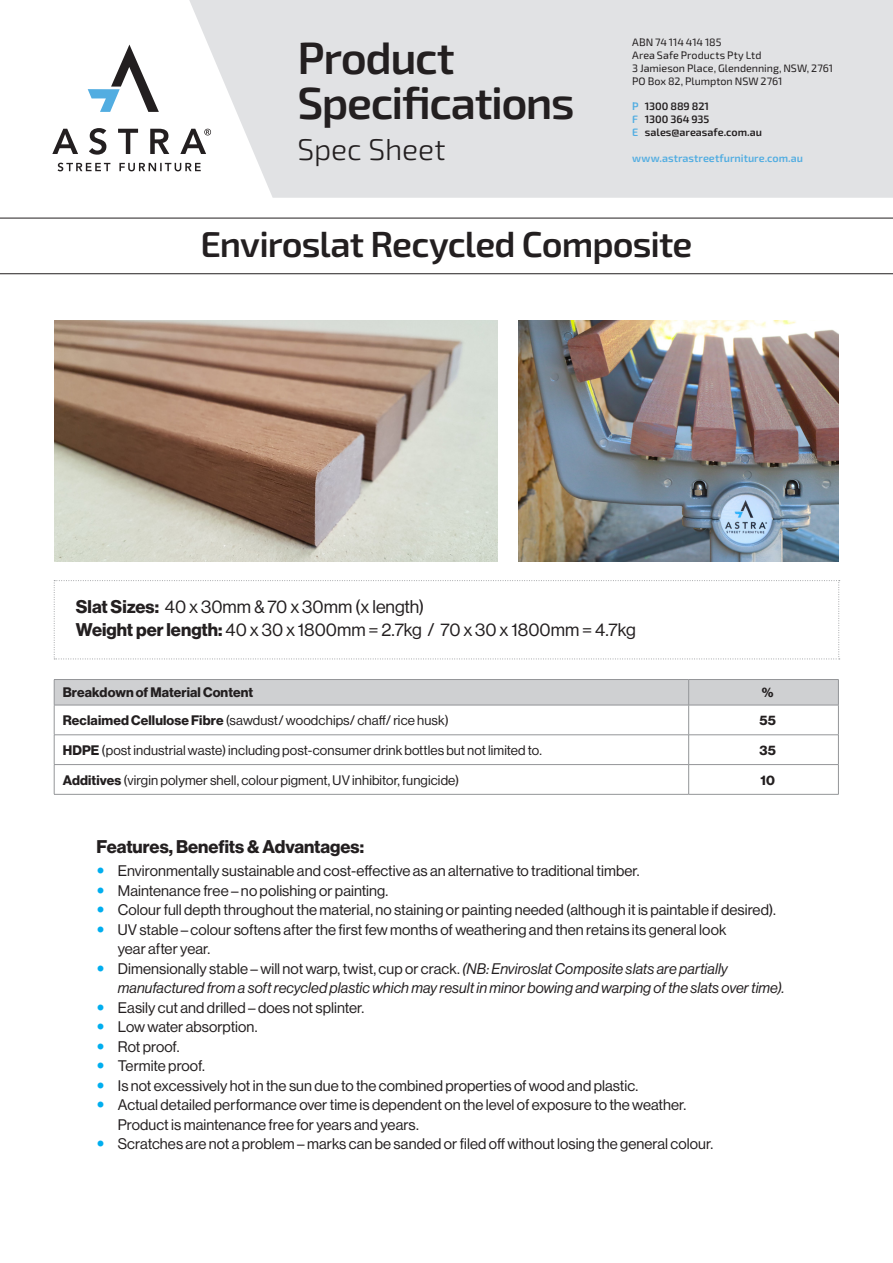
<style>
.page{position:relative;width:893px;height:1263px;background:#fff}
.page>*{position:absolute;margin:0;border:0;box-sizing:border-box;transform-origin:0 0}
.t1{font:600 45px/45px "Exo 2";letter-spacing:-.03em;color:#231f20}
._01_Product_Header{font:600 36px "Exo 2";letter-spacing:-.025em;color:#231f20}
.t2{font:300 30px "Exo 2";letter-spacing:-.005em;color:#231f20}
._04_BodyText{font:18px "N Haas Grotesk DS Pro 55 Rg";color:#231f20}
._02_Subheader{font:18px "N Haas Grotesk DS Pro 75 Bd";color:#231f20}
.t3{font:15px/19.5px "N Haas Grotesk DS Pro 55 Rg";letter-spacing:.005em;color:#231f20}
.t4{font:15px/19.5px "N Haas Grotesk DS Pro 56 It";letter-spacing:.005em;color:#231f20}
._04_BodyText-2{font:13.5px "N Haas Grotesk DS Pro 55 Rg";letter-spacing:.01em;color:#231f20}
._04_BodyText-3{font:13.5px "N Haas Grotesk DS Pro 75 Bd";letter-spacing:.01em;color:#231f20}
.t5{font:10.8px/12.9px "Exo 2";color:#231f20}
.t6{font:600 10.8px "Exo 2";color:#231f20}
.t7{font:600 10.8px "Exo 2";letter-spacing:.005em;color:#52ade1}
.s1{color:#52ade1}
.s2{font-family:"N Haas Grotesk DS Pro 75 Bd"}
.s3{font-family:"N Haas Grotesk DS Pro 55 Rg"}
</style>
<div class="page">
<div style="left:189px;top:0;width:704px;height:198px;background:#e1e2e4"></div>
<svg style="left:88px;top:45px;width:71px;height:67px"></svg>
<svg style="left:52px;top:128px;width:159px;height:27px"></svg>
<svg style="left:58px;top:163px;width:143px;height:8px"></svg>
<hr style="left:0;top:218px;width:893px;height:1px;background:#231f20">
<hr style="left:0;top:273px;width:893px;height:1px;background:#231f20">
<img style="left:54px;top:320px;width:444px;height:241px">
<img style="left:519px;top:320px;width:320px;height:241px">
<svg style="left:54px;top:679px;width:785px;height:26px;background:#cbccce"></svg>
<hr style="left:54px;top:705px;width:635px;height:1px;background:#939598">
<hr style="left:689px;top:705px;width:150px;height:1px;background:#939598">
<hr style="left:54px;top:705px;width:1px;height:30px;background:#939598">
<hr style="left:688px;top:705px;width:1px;height:30px;background:#939598">
<hr style="left:838px;top:705px;width:1px;height:30px;background:#939598">
<hr style="left:54px;top:734px;width:635px;height:1px;background:#939598">
<hr style="left:689px;top:734px;width:150px;height:1px;background:#939598">
<hr style="left:54px;top:764px;width:635px;height:1px;background:#939598">
<svg style="left:54px;top:735px;width:1px;height:59px"></svg>
<hr style="left:689px;top:764px;width:150px;height:1px;background:#939598">
<svg style="left:688px;top:735px;width:1px;height:59px"></svg>
<svg style="left:838px;top:735px;width:1px;height:59px"></svg>
<hr style="left:54px;top:794px;width:635px;height:1px;background:#939598">
<hr style="left:689px;top:794px;width:150px;height:1px;background:#939598">
<svg style="left:54px;top:580px;width:786px;height:79px"></svg>
<p class="t1" style="left:298px;top:34px;width:278px">Product<br>Specifications</p>
<p class="t2" style="left:298px;top:128px;width:149px">Spec Sheet</p>
<p class="t5" style="left:632px;top:35px;width:131px">ABN 74 114 414 185<br>Area Safe Products Pty Ltd</p>
<p class="t5" style="left:632px;top:61px;width:203px">3 Jamieson Place, Glendenning, NSW, 2761</p>
<p class="t5" style="left:632px;top:74px;width:152px">PO Box 82, Plumpton NSW 2761</p>
<p class="t6" style="left:632px;top:99px;width:78px"><span class="s1">P</span> 1300 889 821</p>
<p class="t6" style="left:632px;top:112px;width:79px"><span class="s1">F</span> 1300 364 935</p>
<p class="t6" style="left:632px;top:125px;width:132px"><span class="s1">E</span> sales@areasafe.com.au</p>
<p class="t7" style="left:632px;top:150px;width:172px">www.astrastreetfurniture.com.au</p>
<p class="_01_Product_Header" style="left:200px;top:219px;width:493px">Enviroslat Recycled Composite</p>
<p class="_04_BodyText" style="left:76px;top:597px;width:350px"><span class="s2">Slat Sizes:</span> 40 x 30mm &amp; 70 x 30mm (x length)</p>
<p class="_04_BodyText" style="left:76px;top:619px;width:561px"><span class="s2">Weight per length:</span> 40 x 30 x 1800mm = 2.7kg / 70 x 30 x 1800mm = 4.7kg</p>
<p class="_04_BodyText-3" style="left:63px;top:685px;width:192px">Breakdown of Material Content</p>
<p class="_04_BodyText-3" style="left:762px;top:685px;width:13px">%</p>
<p class="_04_BodyText-2" style="left:63px;top:713px;width:388px"><span class="s2">Reclaimed Cellulose Fibre</span> (sawdust/ woodchips/ chaff/ rice husk)</p>
<p class="_04_BodyText-3" style="left:759px;top:712px;width:18px">55</p>
<p class="_04_BodyText-2" style="left:63px;top:742px;width:481px"><span class="s2">HDPE</span> (post industrial waste) including post-consumer drink bottles but not limited to.</p>
<p class="_04_BodyText-3" style="left:759px;top:742px;width:18px">35</p>
<p class="_04_BodyText-2" style="left:63px;top:772px;width:398px"><span class="s2">Additives</span> (virgin polymer shell, colour pigment, UV inhibitor, fungicide)</p>
<p class="_04_BodyText-3" style="left:760px;top:772px;width:16px">10</p>
<p class="_02_Subheader" style="left:97px;top:836px;width:269px">Features, Benefits &amp; Advantages:</p>
<p class="t3" style="left:118px;top:861px;width:523px">Environmentally sustainable and cost-effective as an alternative to traditional timber.</p>
<p class="t3" style="left:118px;top:881px;width:272px">Maintenance free – no polishing or painting.</p>
<p class="t3" style="left:118px;top:900px;width:660px">Colour full depth throughout the material, no staining or painting needed (although it is paintable if desired).</p>
<p class="t3" style="left:118px;top:920px;width:610px">UV stable – colour softens after the first few months of weathering and then retains its general look year after year.</p>
<p class="t4" style="left:118px;top:959px;width:668px"><span class="s3">Dimensionally stable – will not warp, twist, cup or crack.</span> (NB: Enviroslat Composite slats are partially manufactured from a soft recycled plastic which may result in minor bowing and warping of the slats over time).</p>
<p class="t3" style="left:118px;top:998px;width:248px">Easily cut and drilled – does not splinter.</p>
<p class="t3" style="left:118px;top:1017px;width:141px">Low water absorption.</p>
<p class="t3" style="left:118px;top:1037px;width:63px">Rot proof.</p>
<p class="t3" style="left:118px;top:1056px;width:89px">Termite proof.</p>
<p class="t3" style="left:118px;top:1076px;width:522px">Is not excessively hot in the sun due to the combined properties of wood and plastic.</p>
<p class="t3" style="left:118px;top:1095px;width:570px">Actual detailed performance over time is dependent on the level of exposure to the weather.<br>Product is maintenance free for years and years.</p>
<p class="t3" style="left:118px;top:1134px;width:597px">Scratches are not a problem – marks can be sanded or filed off without losing the general colour.</p>
</div>
